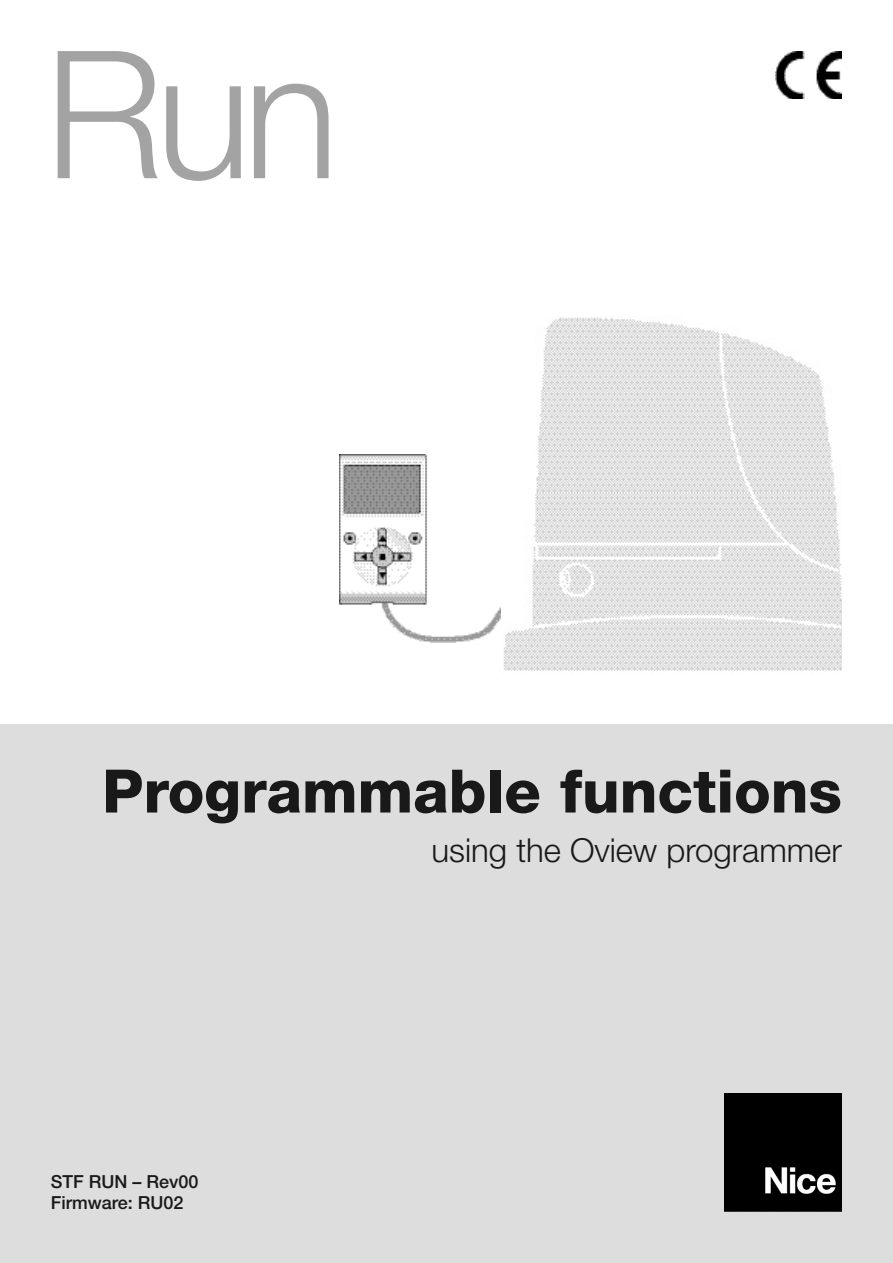
<style>
.page{position:relative;width:893px;height:1263px;background:#fff}
.page>*{position:absolute;margin:0;border:0;box-sizing:border-box;transform-origin:0 0}
.t1{font:300 178.05px "Helvetica Neue";color:#a3a3a3}
.t2{font:800 60px "Helvetica Neue";color:#191919}
.t3{font:300 33px "Helvetica Neue";color:#191919}
.t4{font:500 18px/21.6px "Helvetica Neue";color:#191919}
</style>
<div class="page">
<div style="left:0;top:724px;width:892px;height:539px;background:#ddd"></div>
<img style="left:724px;top:1093px;width:118px;height:119px">
<img style="left:776px;top:51px;width:66px;height:47px">
<img style="left:339px;top:454px;width:162px;height:188px">
<img style="left:503px;top:317px;width:339px;height:354px">
<h1 class="t1" style="left:45px;top:51px;width:296px">Run</h1>
<h2 class="t2" style="left:102px;top:770px;width:741px">Programmable functions</h2>
<h3 class="t3" style="left:431px;top:838px;width:412px">using the Oview programmer</h3>
<p class="t4" style="left:51px;top:1172px;width:149px">STF RUN – Rev00<br>Firmware: RU02</p>
</div>
